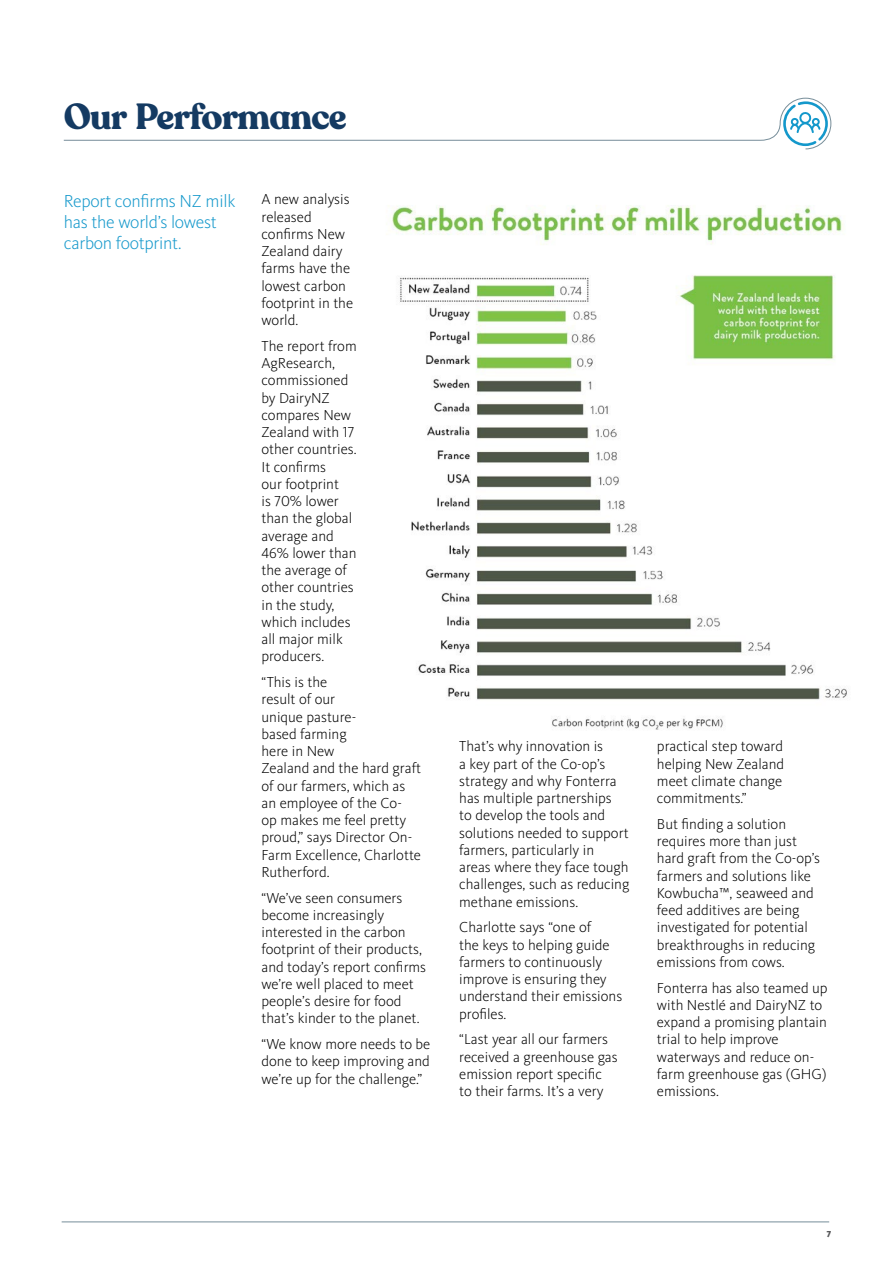
<style>
.page{position:relative;width:893px;height:1263px;background:#fff}
.page>*{position:absolute;margin:0;border:0;box-sizing:border-box;transform-origin:0 0}
.t1{font:700 36px "Recoleta Alt";letter-spacing:-.025em;color:#143a62}
.t2{font:300 18px/21.3px "Kievit OT";letter-spacing:-.015em;color:#1498cb}
.t3{font:300 15px/17.2px "Kievit OT";color:#000}
.t4{font:900 9px "Kievit OT";color:#58595b}
</style>
<div class="page">
<svg style="left:63px;top:97px;width:769px;height:53px"></svg>
<hr style="left:62px;top:1221px;width:767px;height:1px;background:#768d99">
<img style="left:392px;top:205px;width:455px;height:525px">
<h1 class="t1" style="left:64px;top:93px;width:285px">Our Performance</h1>
<p class="t2" style="left:64px;top:190px;width:173px">Report confirms NZ milk has the world’s lowest carbon footprint.</p>
<p class="t3" style="left:261px;top:191px;width:93px">A new analysis released confirms New<br>Zealand dairy farms have the lowest carbon footprint in the world.</p>
<p class="t3" style="left:261px;top:337px;width:97px">The report from<br>AgResearch, commissioned by DairyNZ compares New<br>Zealand with 17 other countries.<br>It confirms<br>our footprint<br>is 70% lower than the global average and<br>46% lower than the average of other countries in the study, which includes all major milk producers.</p>
<p class="t3" style="left:261px;top:674px;width:161px">“This is the<br>result of our<br>unique pasture-<br>based farming<br>here in New<br>Zealand and the hard graft of our farmers, which as an employee of the Co&shy;op makes me feel pretty proud,” says Director On-<br>Farm Excellence, Charlotte<br>Rutherford.</p>
<p class="t3" style="left:261px;top:889px;width:166px">“We’ve seen consumers become increasingly interested in the carbon footprint of their products, and today’s report confirms we’re well placed to meet people’s desire for food that’s kinder to the planet.</p>
<p class="t3" style="left:261px;top:1036px;width:170px;text-align:justify">“We know more needs to be done to keep improving and we’re up for the challenge.”</p>
<p class="t3" style="left:459px;top:738px;width:172px">That’s why innovation is<br>a key part of the Co-op’s strategy and why Fonterra has multiple partnerships<br>to develop the tools and solutions needed to support farmers, particularly in areas where they face tough challenges, such as reducing methane emissions.</p>
<p class="t3" style="left:459px;top:919px;width:164px">Charlotte says “one of<br>the keys to helping guide farmers to continuously improve is ensuring they understand their emissions profiles.</p>
<p class="t3" style="left:459px;top:1031px;width:160px">“Last year all our farmers received a greenhouse gas emission report specific to their farms. It’s a very</p>
<p class="t3" style="left:657px;top:738px;width:129px">practical step toward helping New Zealand meet climate change commitments.”</p>
<p class="t3" style="left:657px;top:815px;width:164px">But finding a solution requires more than just hard graft from the Co-op’s farmers and solutions like<br>Kowbucha™, seaweed and feed additives are being investigated for potential breakthroughs in reducing emissions from cows.</p>
<p class="t3" style="left:657px;top:979px;width:172px">Fonterra has also teamed up with Nestlé and DairyNZ to expand a promising plantain trial to help improve waterways and reduce on&shy;farm greenhouse gas (GHG) emissions.</p>
<p class="t4" style="left:827px;top:1228px;width:6px">7</p>
</div>
